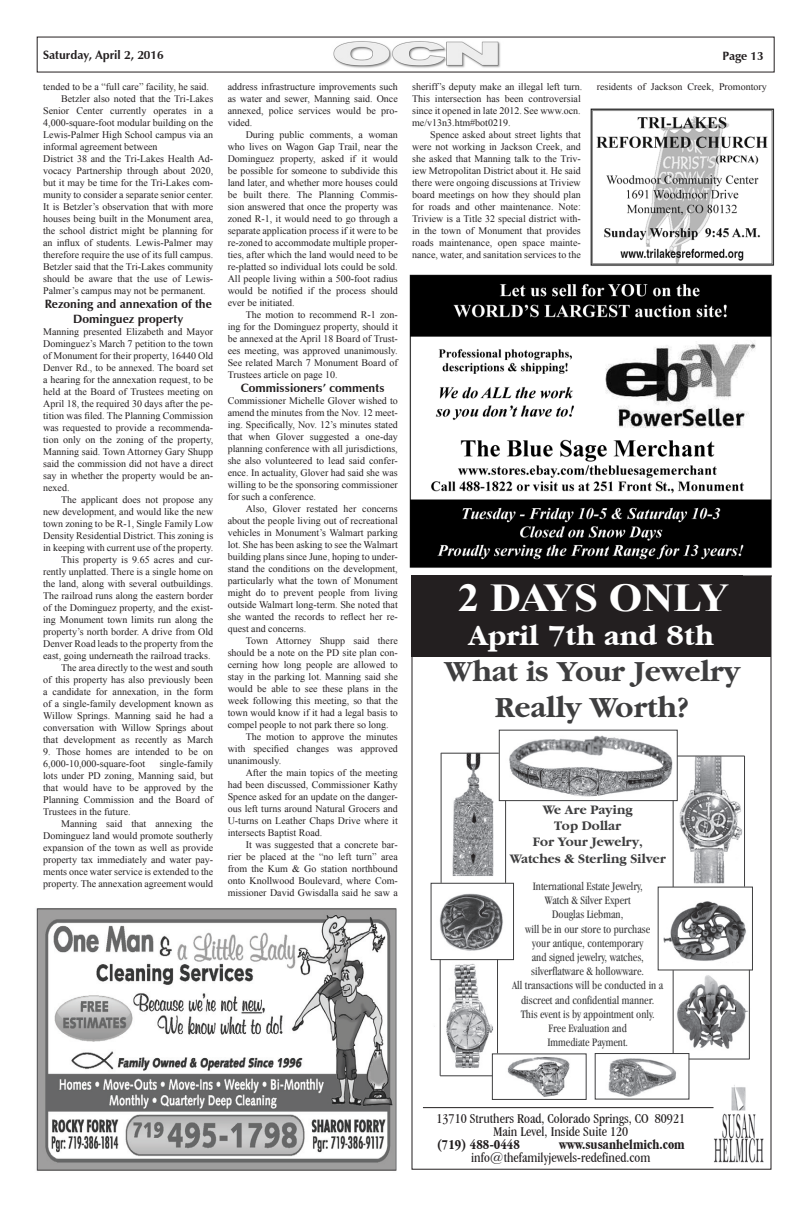
<style>
.page{position:relative;width:810px;height:1206px;background:#fff}
.page>*{position:absolute;margin:0;border:0;box-sizing:border-box;transform-origin:0 0}
.t1{font:700 44px "Garamond";color:#fff}
.t2{font:700 39.5px "Times New Roman";letter-spacing:-.03em;color:#fff;scale:1.09 1}
.t3{font:700 30.5px/36.5px "Garamond";color:#3e3e3f;text-align:center}
.t4{font:700 30px "Garamond IT Cby BT";color:#fff}
.t5{font:700 25.4px "Garamond";color:#fff}
.t6{font:700 15.2px "Garamond";color:#3e3e3f}
.t7{font:condensed 14px/13px "Garamond IT Cby BT";color:#231f20}
.t8{font:700 condensed 14px "Garamond IT Cby BT";color:#231f20}
.t9{font:700 13.5px/16.2px "Garamond";color:#3e3e3f;text-align:center}
.t10{font:700 12.7px/12.7px "Garamond";color:#3e3e3f}
.Body_Text{font:700 12px/14.4px "Zapf Humanist 601 BT";color:#231f20;text-align:center}
.t11{font:condensed 11.8px/14.2px "Garamond";color:#3e3e3f;text-align:center}
.Body_Text_Indent{font:10px/12px "Times New Roman";color:#231f20;text-align:justify}
.Body_Text-2{font:10px/12px "Times New Roman";color:#231f20;text-align:justify}
.t12{font:700 8.5px "Garamond";color:#3e3e3f}
.s1{font-weight:700}
</style>
<div class="page">
<img style="left:333px;top:41px;width:168px;height:27px">
<img style="left:409px;top:274px;width:363px;height:294px">
<img style="left:590px;top:108px;width:185px;height:158px">
<img style="left:36px;top:908px;width:361px;height:263px">
<svg style="left:414px;top:656px;width:356px;height:444px"></svg>
<div style="left:411px;top:576px;width:360px;height:80px;background:#231f20"></div>
<img style="left:711px;top:1082px;width:55px;height:81px">
<hr style="left:423px;top:1107px;width:291px;height:1px;background:#231f20">
<p class="Body_Text" style="left:43px;top:48px;width:122px">Saturday, April 2, 2016</p>
<p class="Body_Text" style="left:723px;top:49px;width:43px">Page 13</p>
<p class="Body_Text_Indent" style="left:43px;top:80px;width:167px">tended to be a “full care” facility, he said.</p>
<p class="Body_Text_Indent" style="left:43px;top:92px;width:172px;text-indent:18px">Betzler also noted that the Tri-Lakes Senior Center currently operates in a 4,000-square-foot modular building on the Lewis-Palmer High School campus via an informal agreement between</p>
<p class="Body_Text-2" style="left:43px;top:152px;width:172px">District 38 and the Tri-Lakes Health Ad&shy;vocacy Partnership through about 2020, but it may be time for the Tri-Lakes com&shy;munity to consider a separate senior center.<br>It is Betzler’s observation that with more houses being built in the Monument area, the school district might be planning for an influx of students. Lewis-Palmer may therefore require the use of its full campus.<br>Betzler said that the Tri-Lakes community should be aware that the use of Lewis-Palmer’s campus may not be permanent.</p>
<p class="Body_Text" style="left:45px;top:297px;width:169px">Rezoning and annexation of the<br>Dominguez property</p>
<p class="Body_Text-2" style="left:43px;top:325px;width:172px">Manning presented Elizabeth and Mayor Dominguez’s March 7 petition to the town of Monument for their property, 16440 Old Denver Rd., to be annexed. The board set a hearing for the annexation request, to be held at the Board of Trustees meeting on April 18, the required 30 days after the pe&shy;tition was filed. The Planning Commission was requested to provide a recommenda&shy;tion only on the zoning of the property, Manning said. Town Attorney Gary Shupp said the commission did not have a direct say in whether the property would be an&shy;nexed.</p>
<p class="Body_Text_Indent" style="left:43px;top:493px;width:172px;text-indent:18px">The applicant does not propose any new development, and would like the new town zoning to be R-1, Single Family Low Density Residential District. This zoning is in keeping with current use of the property.</p>
<p class="Body_Text_Indent" style="left:43px;top:553px;width:172px;text-indent:18px">This property is 9.65 acres and cur&shy;rently unplatted. There is a single home on the land, along with several outbuildings.<br>The railroad runs along the eastern border of the Dominguez property, and the exist&shy;ing Monument town limits run along the property’s north border. A drive from Old Denver Road leads to the property from the east, going underneath the railroad tracks.</p>
<p class="Body_Text_Indent" style="left:43px;top:661px;width:172px;text-indent:18px">The area directly to the west and south of this property has also previously been a candidate for annexation, in the form of a single-family development known as Willow Springs. Manning said he had a conversation with Willow Springs about that development as recently as March</p>
<p class="Body_Text_Indent" style="left:43px;top:745px;width:172px">9. Those homes are intended to be on<br>6,000-10,000-square-foot</p>
<p class="Body_Text_Indent" style="left:228px;top:80px;width:172px">address infrastructure improvements such as water and sewer, Manning said. Once annexed, police services would be pro&shy;vided.</p>
<p class="Body_Text_Indent" style="left:228px;top:128px;width:172px;text-indent:18px">During public comments, a woman who lives on Wagon Gap Trail, near the Dominguez property, asked if it would be possible for someone to subdivide this land later, and whether more houses could be built there. The Planning Commis&shy;sion answered that once the property was zoned R-1, it would need to go through a separate application process if it were to be re-zoned to accommodate multiple proper&shy;ties, after which the land would need to be re-platted so individual lots could be sold.<br>All people living within a 500-foot radius would be notified if the process should ever be initiated.</p>
<p class="Body_Text_Indent" style="left:228px;top:308px;width:172px;text-indent:18px">The motion to recommend R-1 zon&shy;ing for the Dominguez property, should it be annexed at the April 18 Board of Trust&shy;ees meeting, was approved unanimously.<br>See related March 7 Monument Board of Trustees article on page 10.</p>
<p class="Body_Text" style="left:241px;top:381px;width:145px">Commissioners’ comments</p>
<p class="Body_Text-2" style="left:228px;top:395px;width:172px">Commissioner Michelle Glover wished to amend the minutes from the Nov. 12 meet&shy;ing. Specifically, Nov. 12’s minutes stated that when Glover suggested a one-day planning conference with all jurisdictions, she also volunteered to lead said confer&shy;ence. In actuality, Glover had said she was willing to be the sponsoring commissioner for such a conference.</p>
<p class="Body_Text_Indent" style="left:228px;top:503px;width:172px;text-indent:18px">Also, Glover restated her concerns about the people living out of recreational vehicles in Monument’s Walmart parking lot. She has been asking to see the Walmart building plans since June, hoping to under&shy;stand the conditions on the development, particularly what the town of Monument might do to prevent people from living outside Walmart long-term. She noted that she wanted the records to reflect her re&shy;quest and concerns.</p>
<p class="Body_Text_Indent" style="left:228px;top:635px;width:172px;text-indent:18px">Town Attorney Shupp said there should be a note on the PD site plan con&shy;cerning how long people are allowed to stay in the parking lot. Manning said she would be able to see these plans in the week following this meeting, so that the town would know if it had a legal basis to compel people to not park there so long.</p>
<p class="Body_Text_Indent" style="left:228px;top:731px;width:172px;text-indent:18px">The motion to approve the minutes with specified changes was approved unanimously.</p>
<p class="Body_Text_Indent" style="left:228px;top:767px;width:172px;text-indent:18px">After the main topics of the meeting had been discussed, Commissioner Kathy Spence asked for an update on the danger&shy;ous left turns around Natural Grocers and U-turns on Leather Chaps Drive where it intersects Baptist Road.</p>
<p class="Body_Text_Indent" style="left:228px;top:839px;width:172px;text-indent:18px">It was suggested that a concrete bar&shy;rier be placed at the “no left turn” area from the Kum &amp; Go station northbound onto Knollwood Boulevard, where Com&shy;missioner David Gwisdalla said he saw a</p>
<p class="Body_Text_Indent" style="left:412px;top:80px;width:172px;text-align:left">sheriff’s deputy make an illegal left turn.<br>This intersection has been controversial since it opened in late 2012. See www.ocn. me/v13n3.htm#bot0219.</p>
<p class="Body_Text_Indent" style="left:412px;top:128px;width:170px;text-indent:18px">Spence asked about street lights that were not working in Jackson Creek, and she asked that Manning talk to the Triv&shy;iew Metropolitan District about it. He said there were ongoing discussions at Triview board meetings on how they should plan for roads and other maintenance. Note:<br>Triview is a Title 32 special district with&shy;in the town of Monument that provides roads maintenance, open space mainte&shy;nance, water, and sanitation services to the</p>
<p class="Body_Text_Indent" style="left:597px;top:80px;width:172px">residents of Jackson Creek, Promontory</p>
<p class="t2" style="left:458px;top:571px;width:250px">2 DAYS ONLY</p>
<p class="t4" style="left:469px;top:618px;width:247px">April 7th and 8th</p>
<p class="t1" style="left:457px;top:577px;width:272px">2 DAYS ONLY</p>
<p class="t5" style="left:482px;top:622px;width:222px">September 22 &amp; 23</p>
<p class="t3" style="left:444px;top:653px;width:297px">What is Your Jewelry<br>Really Worth?</p>
<p class="Body_Text_Indent" style="left:43px;top:757px;width:172px;text-indent:117px">single-family lots under PD zoning, Manning said, but that would have to be approved by the Planning Commission and the Board of Trustees in the future.</p>
<p class="Body_Text_Indent" style="left:43px;top:817px;width:172px;text-indent:18px">Manning said that annexing the Dominguez land would promote southerly expansion of the town as well as provide property tax immediately and water pay&shy;ments once water service is extended to the property. The annexation agreement would</p>
<p class="t9" style="left:510px;top:801px;width:158px">We Are Paying<br>Top Dollar<br>For Your Jewelry,<br>Watches &amp; Sterling Silver</p>
<p class="t11" style="left:512px;top:879px;width:153px">International Estate Jewelry,<br>Watch &amp; Silver Expert<br>Douglas Liebman,<br>will be in our store to purchase<br>your antique, contemporary<br>and signed jewelry, watches, silverflatware &amp; hollowware.<br>All transactions will be conducted in a discreet and confidential manner.<br>This event is by appointment only.<br>Free Evaluation and<br>Immediate Payment.</p>
<p class="t10" style="left:586px;top:1108px;width:141px">2370 W. State Route 89A<br>Suite 14, Sedona</p>
<p class="t12" style="left:586px;top:1135px;width:165px">(Located in the Safeway Shopping Center)</p>
<p class="t6" style="left:586px;top:1151px;width:93px">928-282-5156</p>
<p class="t7" style="left:436px;top:1112px;width:250px">13710 Struthers Road, Colorado Springs, CO 80921</p>
<p class="t7" style="left:493px;top:1125px;width:136px">Main Level, Inside Suite 120</p>
<p class="t8" style="left:437px;top:1136px;width:85px">(719) 488-0448</p>
<p class="t7" style="left:471px;top:1138px;width:215px;text-indent:88px"><span class="s1">www.susanhelmich.com </span>info@thefamilyjewels-redefined.com</p>
</div>
